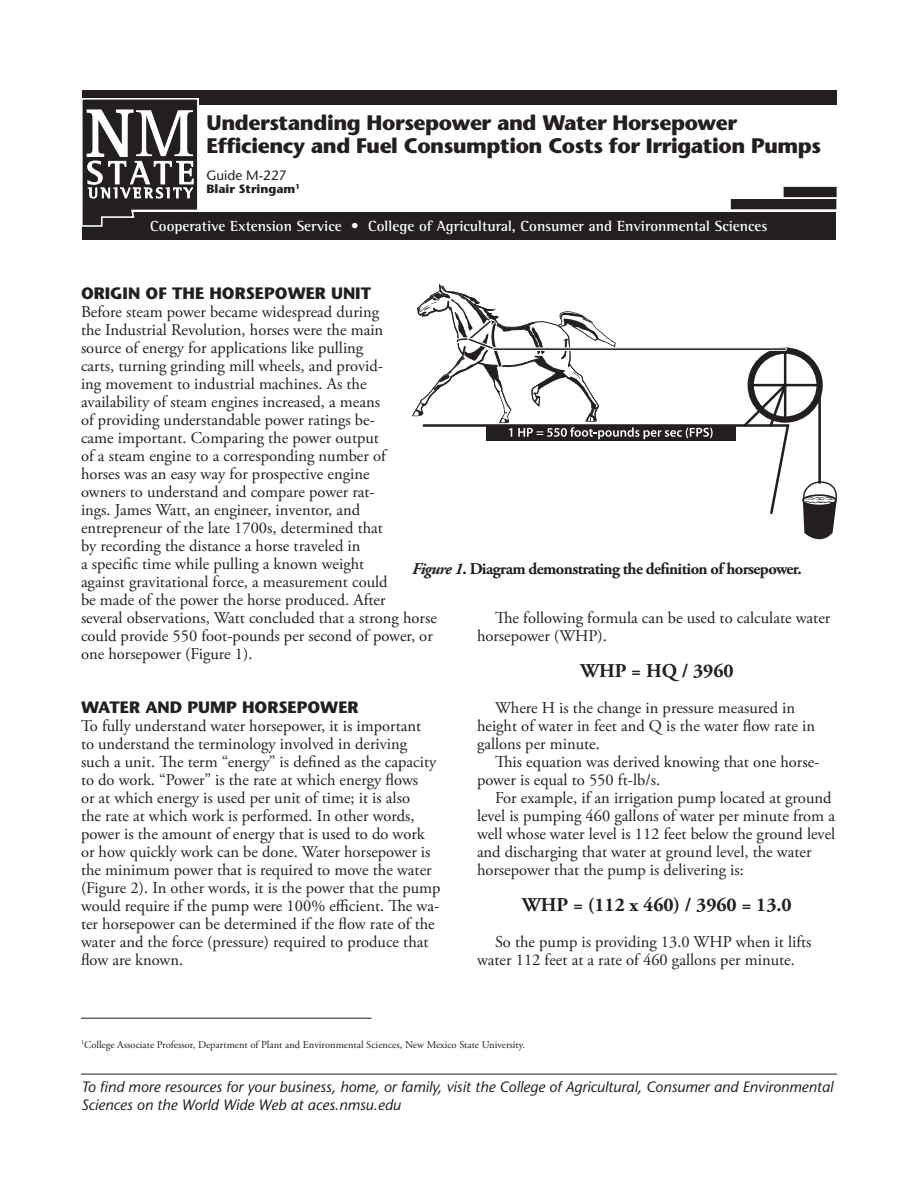
<style>
.page{position:relative;width:918px;height:1188px;background:#fff}
.page>*{position:absolute;margin:0;border:0;box-sizing:border-box;transform-origin:0 0}
.t1{font:700 21px/22.5px "Stone Sans";letter-spacing:-.02em;color:#231f20}
.A_Body_Text_11_12_no{font:700 19.5px "Adobe Garamond Pro";color:#231f20}
.A_Body_Text_11_12_no-2{font:16.5px/18px "Adobe Garamond Pro";color:#231f20}
.A_Body_Text_11_12{font:16.5px/18px "Adobe Garamond Pro";color:#231f20}
.t2{font:700 16.5px "Adobe Garamond Pro";letter-spacing:-.035em;color:#231f20}
.A_Subtitle1_11_12_AL{font:700 16.5px "Stone Sans";color:#231f20}
.For_more_info{font:italic 15px/18px "Stone Sans";color:#231f20}
.t3{font:700 15px "Rotis Semi Serif";color:#fff}
.t4{font:13.5px "Stone Sans";color:#231f20}
.t5{font:700 12px "Stone Sans";color:#231f20}
.Footnote{font:10.5px "Adobe Garamond Pro";color:#231f20}
.s1{font-style:italic}
</style>
<div class="page">
<div style="left:82px;top:212px;width:754px;height:28px;background:#231f20"></div>
<svg style="left:82px;top:99px;width:116px;height:128px"></svg>
<div style="left:200px;top:92px;width:637px;height:13px;background:#231f20"></div>
<div style="left:82px;top:90px;width:755px;height:8px;background:#231f20"></div>
<div style="left:731px;top:199px;width:105px;height:10px;background:#231f20"></div>
<div style="left:784px;top:187px;width:53px;height:10px;background:#231f20"></div>
<hr style="left:81px;top:1074px;width:756px;height:1px;background:#231f20">
<hr style="left:81px;top:1018px;width:291px;height:1px;background:#231f20">
<svg style="left:486px;top:348px;width:336px;height:167px"></svg>
<hr style="left:818px;top:393px;width:3px;height:91px;background:#231f20">
<svg style="left:741px;top:375px;width:50px;height:54px"></svg>
<svg style="left:412px;top:284px;width:301px;height:155px"></svg>
<div style="left:493px;top:348px;width:294px;height:2px;border:1px solid #fff"></div>
<svg style="left:802px;top:478px;width:35px;height:61px"></svg>
<p class="t1" style="left:207px;top:111px;width:616px">Understanding Horsepower and Water Horsepower<br>Efficiency and Fuel Consumption Costs for Irrigation Pumps</p>
<p class="t4" style="left:207px;top:167px;width:81px">Guide M-227</p>
<p class="t5" style="left:207px;top:182px;width:95px">Blair Stringam<sup>1</sup></p>
<p class="t3" style="left:150px;top:217px;width:619px">Cooperative Extension Service • College of Agricultural, Consumer and Environmental Sciences</p>
<p class="A_Subtitle1_11_12_AL" style="left:81px;top:283px;width:292px">ORIGIN OF THE HORSEPOWER UNIT</p>
<p class="A_Body_Text_11_12_no-2" style="left:81px;top:303px;width:357px">Before steam power became widespread during<br>the Industrial Revolution, horses were the main<br>source of energy for applications like pulling<br>carts, turning grinding mill wheels, and provid-<br>ing movement to industrial machines. As the availability of steam engines increased, a means<br>of providing understandable power ratings be-<br>came important. Comparing the power output<br>of a steam engine to a corresponding number of<br>horses was an easy way for prospective engine<br>owners to understand and compare power rat-<br>ings. James Watt, an engineer, inventor, and entrepreneur of the late 1700s, determined that<br>by recording the distance a horse traveled in<br>a specific time while pulling a known weight<br>against gravitational force, a measurement could<br>be made of the power the horse produced. After<br>several observations, Watt concluded that a strong horse could provide 550 foot-pounds per second of power, or one horsepower (Figure 1).</p>
<p class="A_Subtitle1_11_12_AL" style="left:81px;top:697px;width:279px">WATER AND PUMP HORSEPOWER</p>
<p class="A_Body_Text_11_12_no-2" style="left:81px;top:717px;width:361px">To fully understand water horsepower, it is important<br>to understand the terminology involved in deriving<br>such a unit. The term “energy” is defined as the capacity to do work. “Power” is the rate at which energy flows<br>or at which energy is used per unit of time; it is also<br>the rate at which work is performed. In other words, power is the amount of energy that is used to do work or how quickly work can be done. Water horsepower is the minimum power that is required to move the water (Figure 2). In other words, it is the power that the pump would require if the pump were 100% efficient. The wa&shy;ter horsepower can be determined if the flow rate of the water and the force (pressure) required to produce that flow are known.</p>
<p class="t2" style="left:412px;top:559px;width:391px"><span class="s1">Figure 1</span>. Diagram demonstrating the definition of horsepower.</p>
<p class="A_Body_Text_11_12" style="left:477px;top:609px;width:355px;text-indent:18px">The following formula can be used to calculate water horsepower (WHP).</p>
<p class="A_Body_Text_11_12_no" style="left:580px;top:659px;width:155px">WHP = HQ / 3960</p>
<p class="A_Body_Text_11_12" style="left:477px;top:699px;width:340px;text-indent:18px">Where H is the change in pressure measured in height of water in feet and Q is the water flow rate in gallons per minute.</p>
<p class="A_Body_Text_11_12" style="left:477px;top:753px;width:344px;text-indent:18px">This equation was derived knowing that one horse&shy;power is equal to 550 ft-lb/s.</p>
<p class="A_Body_Text_11_12" style="left:477px;top:789px;width:360px;text-indent:18px">For example, if an irrigation pump located at ground level is pumping 460 gallons of water per minute from a well whose water level is 112 feet below the ground level and discharging that water at ground level, the water horsepower that the pump is delivering is:</p>
<p class="A_Body_Text_11_12_no" style="left:522px;top:893px;width:271px">WHP = (112 x 460) / 3960 = 13.0</p>
<p class="A_Body_Text_11_12" style="left:477px;top:933px;width:336px;text-indent:18px">So the pump is providing 13.0 WHP when it lifts water 112 feet at a rate of 460 gallons per minute.</p>
<p class="Footnote" style="left:81px;top:1038px;width:446px"><sup>1</sup>College Associate Professor, Department of Plant and Environmental Sciences, New Mexico State University.</p>
<p class="For_more_info" style="left:81px;top:1078px;width:754px">To find more resources for your business, home, or family, visit the College of Agricultural, Consumer and Environmental<br>Sciences on the World Wide Web at aces.nmsu.edu</p>
</div>
